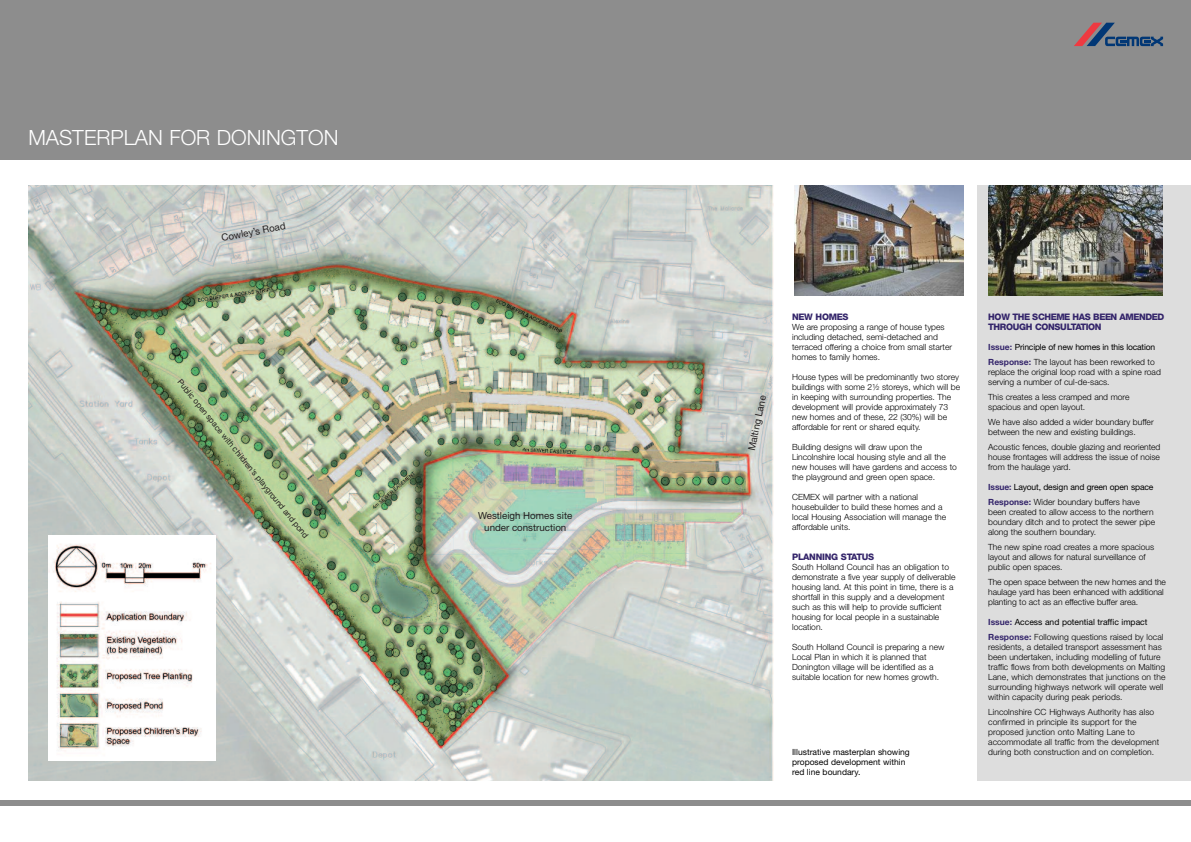
<style>
.page{position:relative;width:1191px;height:842px;background:#fff}
.page>*{position:absolute;margin:0;border:0;box-sizing:border-box;transform-origin:0 0}
.t1{font:300 21px "Helvetica Neue";color:#fff}
.t2{font:9.7px/11.7px "Helvetica Neue";color:#231f20;text-align:center}
.t3{font:800 9px/10px "Helvetica Neue";letter-spacing:-.035em;color:#33246a}
.t4{font:300 8.5px/10px "Helvetica Neue";color:#000}
.t5{font:8.5px/15px "Helvetica Neue";color:#000}
.t6{font:8.5px/15px "Helvetica Neue";letter-spacing:-.02em;color:#000}
.t7{font:8.1px "Helvetica Neue";color:#231f20}
.s1{font-weight:700;color:#33246a}
.s2{font-weight:300}
</style>
<div class="page">
<div style="left:977px;top:185px;width:214px;height:595px;background:#ddd"></div>
<img style="left:28px;top:185px;width:745px;height:595px">
<img style="left:48px;top:535px;width:167px;height:225px">
<div style="left:0;top:0;width:1191px;height:160px;background:#8d8d8d"></div>
<div style="left:0;top:800px;width:1191px;height:5px;background:#8d8d8d"></div>
<svg style="left:1074px;top:23px;width:89px;height:23px"></svg>
<img style="left:795px;top:185px;width:168px;height:110px">
<img style="left:988px;top:185px;width:174px;height:110px">
<h1 class="t1" style="left:28px;top:125px;width:312px">MASTERPLAN FOR DONINGTON</h1>
<p class="t2" style="left:221px;top:232px;width:67px;rotate:-10deg">Cowley’s Road</p>
<p class="t7" style="left:182px;top:378px;width:203px;rotate:51deg">Public open space with children's playground and pond</p>
<p class="t2" style="left:478px;top:511px;width:95px">Westleigh Homes site under construction</p>
<p class="t2" style="left:746px;top:449px;width:58px;rotate:-78deg">Malting Lane</p>
<p class="t3" style="left:792px;top:313px;width:58px">NEW HOMES</p>
<p class="t4" style="left:792px;top:322px;width:161px">We are proposing a range of house types including detached, semi-detached and terraced offering a choice from small starter homes to family homes.</p>
<p class="t4" style="left:792px;top:372px;width:170px">House types will be predominantly two storey buildings with some 2½ storeys, which will be in keeping with surrounding properties. The development will provide approximately 73 new homes and of these, 22 (30%) will be affordable for rent or shared equity.</p>
<p class="t4" style="left:792px;top:442px;width:166px">Building designs will draw upon the Lincolnshire local housing style and all the new houses will have gardens and access to the playground and green open space.</p>
<p class="t4" style="left:792px;top:492px;width:156px">CEMEX will partner with a national housebuilder to build these homes and a local Housing Association will manage the affordable units.</p>
<p class="t3" style="left:792px;top:553px;width:84px">PLANNING STATUS</p>
<p class="t4" style="left:792px;top:562px;width:165px">South Holland Council has an obligation to demonstrate a five year supply of deliverable housing land. At this point in time, there is a shortfall in this supply and a development such as this will help to provide sufficient housing for local people in a sustainable location.</p>
<p class="t4" style="left:792px;top:642px;width:154px">South Holland Council is preparing a new Local Plan in which it is planned that Donington village will be identified as a suitable location for new homes growth.</p>
<p class="t3" style="left:988px;top:313px;width:177px">HOW THE SCHEME HAS BEEN AMENDED<br>THROUGH CONSULTATION</p>
<p class="t6" style="left:988px;top:340px;width:168px"><span class="s1">Issue:</span> Principle of new homes in this location<br><span class="s1">Response:</span> <span class="s2">The layout has been reworked to</span></p>
<p class="t4" style="left:988px;top:367px;width:174px">replace the original loop road with a spine road serving a number of cul-de-sacs.</p>
<p class="t4" style="left:988px;top:392px;width:143px">This creates a less cramped and more spacious and open layout.</p>
<p class="t4" style="left:988px;top:417px;width:167px">We have also added a wider boundary buffer between the new and existing buildings.</p>
<p class="t4" style="left:988px;top:442px;width:174px;text-align:justify">Acoustic fences, double glazing and reoriented house frontages will address the issue of noise from the haulage yard.</p>
<p class="t5" style="left:988px;top:480px;width:167px"><span class="s1">Issue:</span> Layout, design and green open space<br><span class="s1">Response:</span> <span class="s2">Wider boundary buffers have</span></p>
<p class="t4" style="left:988px;top:507px;width:168px">been created to allow access to the northern boundary ditch and to protect the sewer pipe along the southern boundary.</p>
<p class="t4" style="left:988px;top:542px;width:167px">The new spine road creates a more spacious layout and allows for natural surveillance of public open spaces.</p>
<p class="t4" style="left:988px;top:577px;width:179px">The open space between the new homes and the haulage yard has been enhanced with additional planting to act as an effective buffer area.</p>
<p class="t5" style="left:988px;top:615px;width:177px"><span class="s1">Issue:</span> Access and potential traffic impact<br><span class="s1">Response:</span> <span class="s2">Following questions raised by local</span></p>
<p class="t4" style="left:988px;top:642px;width:179px">residents, a detailed transport assessment has been undertaken, including modelling of future traffic flows from both developments on Malting Lane, which demonstrates that junctions on the surrounding highways network will operate well within capacity during peak periods.</p>
<p class="t4" style="left:988px;top:707px;width:172px">Lincolnshire CC Highways Authority has also confirmed in principle its support for the proposed junction onto Malting Lane to accommodate all traffic from the development</p>
<p class="t5" style="left:792px;top:745px;width:119px">Illustrative masterplan showing</p>
<p class="t4" style="left:988px;top:747px;width:167px">during both construction and on completion.</p>
<p class="t5" style="left:792px;top:758px;width:115px;line-height:10px">proposed development within red line boundary.</p>
</div>
